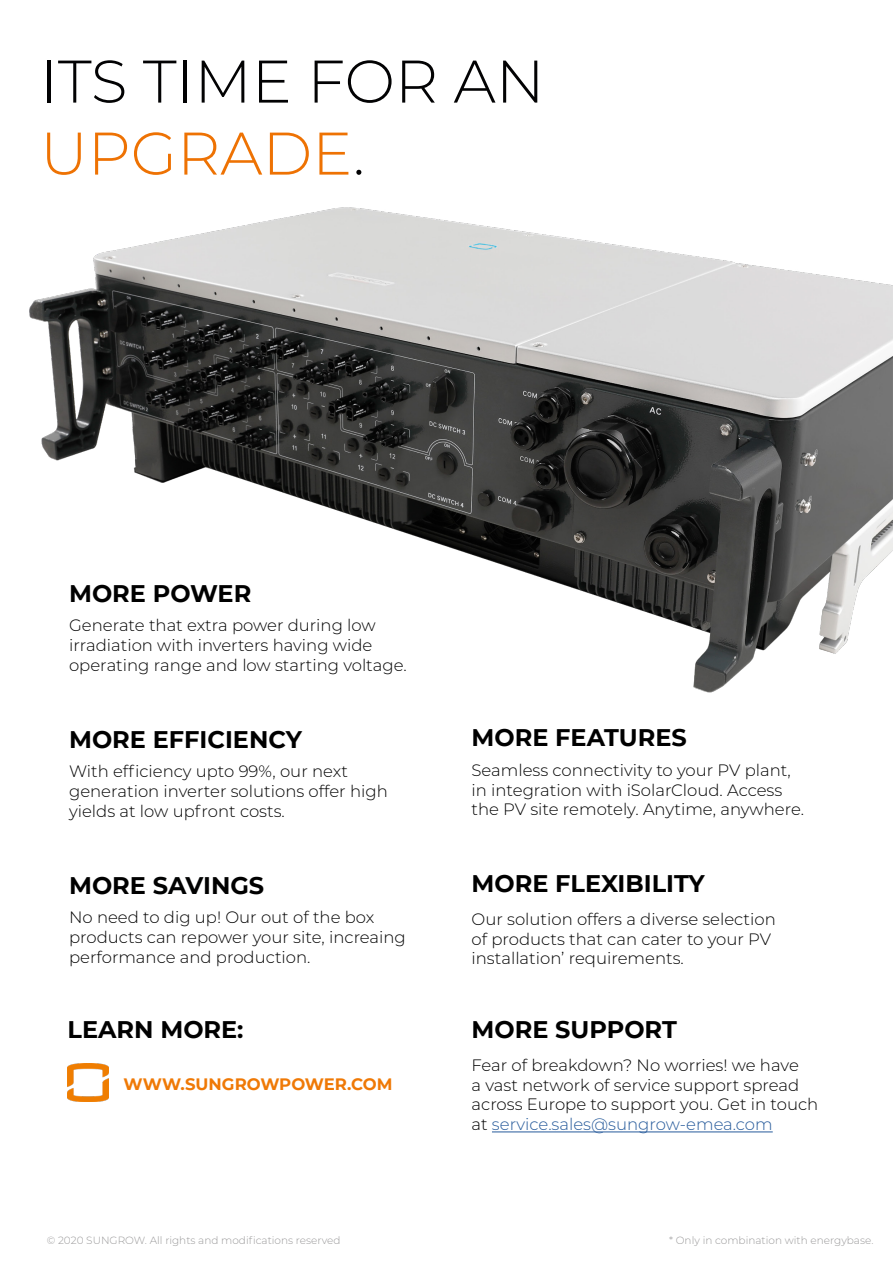
<style>
.page{position:relative;width:893px;height:1263px;background:#fff}
.page>*{position:absolute;margin:0;border:0;box-sizing:border-box;transform-origin:0 0}
.t1{font:300 60px/72px "Montserrat";color:#020203}
.t2{font:700 24px "Montserrat";color:#000}
.t3{font:300 16.5px/19.8px "Montserrat";color:#000}
.t4{font:700 16.5px "Montserrat";color:#ef7906}
.t5{font:300 10.5px "Montserrat";color:#9a999a}
.s1{color:#ee7203}
.s2{color:#010202}
.s3{color:#275b9b}
</style>
<div class="page">
<img style="left:29px;top:207px;width:864px;height:486px">
<hr style="left:492px;top:1131px;width:281px;height:1px;background:#275b9b">
<img style="left:68px;top:1063px;width:41px;height:39px">
<h1 class="t1" style="left:40px;top:43px;width:506px">ITS TIME FOR AN<br><span class="s1">UPGRADE</span>.</h1>
<h2 class="t2" style="left:69px;top:576px;width:184px">MORE POWER</h2>
<p class="t3" style="left:69px;top:615px;width:339px">Generate that extra power during low irradiation with inverters having wide operating range and low starting voltage.</p>
<h2 class="t2" style="left:69px;top:722px;width:234px">MORE EFFICIENCY</h2>
<p class="t3" style="left:69px;top:761px;width:320px">With efficiency upto 99%, our next generation inverter solutions offer high yields at low upfront costs.</p>
<h2 class="t2" style="left:69px;top:868px;width:197px">MORE <span class="s2">SAV</span>INGS</h2>
<p class="t3" style="left:69px;top:907px;width:338px">No need to dig up! Our out of the box products can repower your site, increaing performance and production.</p>
<h2 class="t2" style="left:68px;top:1012px;width:177px">LEARN MORE:</h2>
<p class="t4" style="left:124px;top:1072px;width:270px">WWW.SUNGROWPOWER.COM</p>
<p class="t5" style="left:47px;top:1233px;width:295px">© 2020 SUNGROW. All rights and modifications reserved</p>
<h2 class="t2" style="left:472px;top:720px;width:217px">MORE FEATURES</h2>
<p class="t3" style="left:472px;top:759px;width:334px">Seamless connectivity to your PV plant, in integration with iSolarCloud. Access the PV site remotely. Anytime, anywhere.</p>
<h2 class="t2" style="left:472px;top:866px;width:235px">MORE FLEXIBILITY</h2>
<p class="t3" style="left:472px;top:908px;width:306px">Our solution offers a diverse selection of products that can cater to your PV installation’ requirements.</p>
<h2 class="t2" style="left:472px;top:1012px;width:207px">MORE SUPPORT</h2>
<p class="t3" style="left:472px;top:1054px;width:348px">Fear of breakdown? No worries! we have<br>a vast network of service support spread across Europe to support you. Get in touch at <span class="s3">service.sales@sungrow-emea.com</span></p>
<p class="t5" style="left:669px;top:1233px;width:206px">* Only in combination with energybase.</p>
</div>
